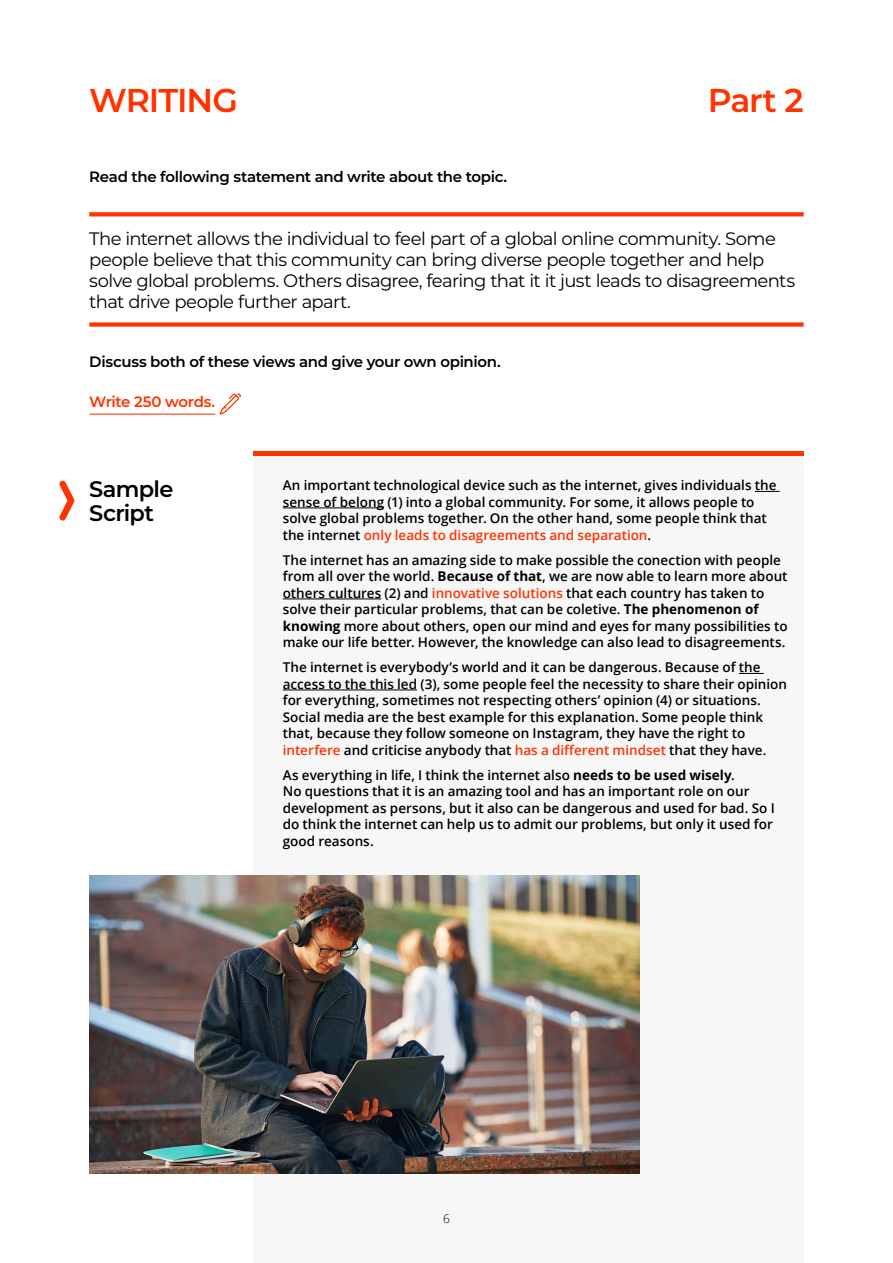
<style>
.page{position:relative;width:893px;height:1263px;background:#fff}
.page>*{position:absolute;margin:0;border:0;box-sizing:border-box;transform-origin:0 0}
.t1{font:600 33px "Montserrat";letter-spacing:-.035em;color:#f30}
.t2{font:600 22.5px/24px "Montserrat";letter-spacing:-.03em;color:#000}
.t3{font:18px/21px "Montserrat";letter-spacing:-.035em;color:#000}
.t4{font:600 15px "Montserrat";letter-spacing:-.02em;color:#000}
.t5{font:600 15px "Montserrat";letter-spacing:-.025em;color:#f30}
.t6{font:600 13.5px/16.5px "Open Sans";color:#000}
.t7{font:300 12px "Open Sans";color:#000}
.s1{color:#f30}
.s2{font-weight:700}
</style>
<div class="page">
<div style="left:253px;top:451px;width:551px;height:812px;background:#f7f7f7"></div>
<hr style="left:253px;top:451px;width:551px;height:4px;background:#f30">
<svg style="left:89px;top:212px;width:715px;height:4px;background:#ff3d0d"></svg>
<div style="left:89px;top:322px;width:715px;height:5px;background:#f30"></div>
<svg style="left:219px;top:393px;width:22px;height:22px"></svg>
<hr style="left:89px;top:414px;width:126px;height:1px;background:#f30">
<svg style="left:755px;top:491px;width:25px;height:1px"></svg>
<hr style="left:283px;top:508px;width:101px;height:1px;background:#000">
<hr style="left:283px;top:599px;width:98px;height:1px;background:#000">
<svg style="left:739px;top:673px;width:25px;height:1px"></svg>
<hr style="left:283px;top:690px;width:134px;height:1px;background:#000">
<img style="left:89px;top:876px;width:551px;height:298px">
<svg style="left:59px;top:480px;width:16px;height:41px"></svg>
<h1 class="t1" style="left:89px;top:77px;width:150px">WRITING</h1>
<h1 class="t1" style="left:708px;top:77px;width:97px">Part 2</h1>
<p class="t4" style="left:89px;top:166px;width:419px">Read the following statement and write about the topic.</p>
<p class="t3" style="left:89px;top:227px;width:707px">The internet allows the individual to feel part of a global online community. Some people believe that this community can bring diverse people together and help solve global problems. Others disagree, fearing that it it just leads to disagreements that drive people further apart.</p>
<p class="t4" style="left:89px;top:351px;width:413px">Discuss both of these views and give your own opinion.</p>
<p class="t5" style="left:89px;top:391px;width:127px">Write 250 words.</p>
<h2 class="t2" style="left:89px;top:475px;width:86px">Sample<br>Script</h2>
<p class="t6" style="left:283px;top:477px;width:495px">An important technological device such as the internet, gives individuals the sense of belong (1) into a global community. For some, it allows people to solve global problems together. On the other hand, some people think that the internet <span class="s1">only leads to disagreements and separation</span>.</p>
<p class="t6" style="left:283px;top:551px;width:506px">The internet has an amazing side to make possible the conection with people from all over the world. <span class="s2">Because of that</span>, we are now able to learn more about others cultures (2) and <span class="s1">innovative solutions</span> that each country has taken to solve their particular problems, that can be coletive. <span class="s2">The phenomenon of knowing</span> more about others, open our mind and eyes for many possibilities to make our life better. However, the knowledge can also lead to disagreements.</p>
<p class="t6" style="left:283px;top:659px;width:506px">The internet is everybody’s world and it can be dangerous. Because of the access to the this led (3), some people feel the necessity to share their opinion for everything, sometimes not respecting others’ opinion (4) or situations.<br>Social media are the best example for this explanation. Some people think that, because they follow someone on Instagram, they have the right to <span class="s1">interfere</span> and criticise anybody that <span class="s1">has a different mindset</span> that they have.</p>
<p class="t6" style="left:283px;top:766px;width:494px">As everything in life, I think the internet also <span class="s2">needs to be used wisely</span>.<br>No questions that it is an amazing tool and has an important role on our development as persons, but it also can be dangerous and used for bad. So I do think the internet can help us to admit our problems, but only it used for good reasons.</p>
<p class="t7" style="left:443px;top:1210px;width:8px">6</p>
</div>
